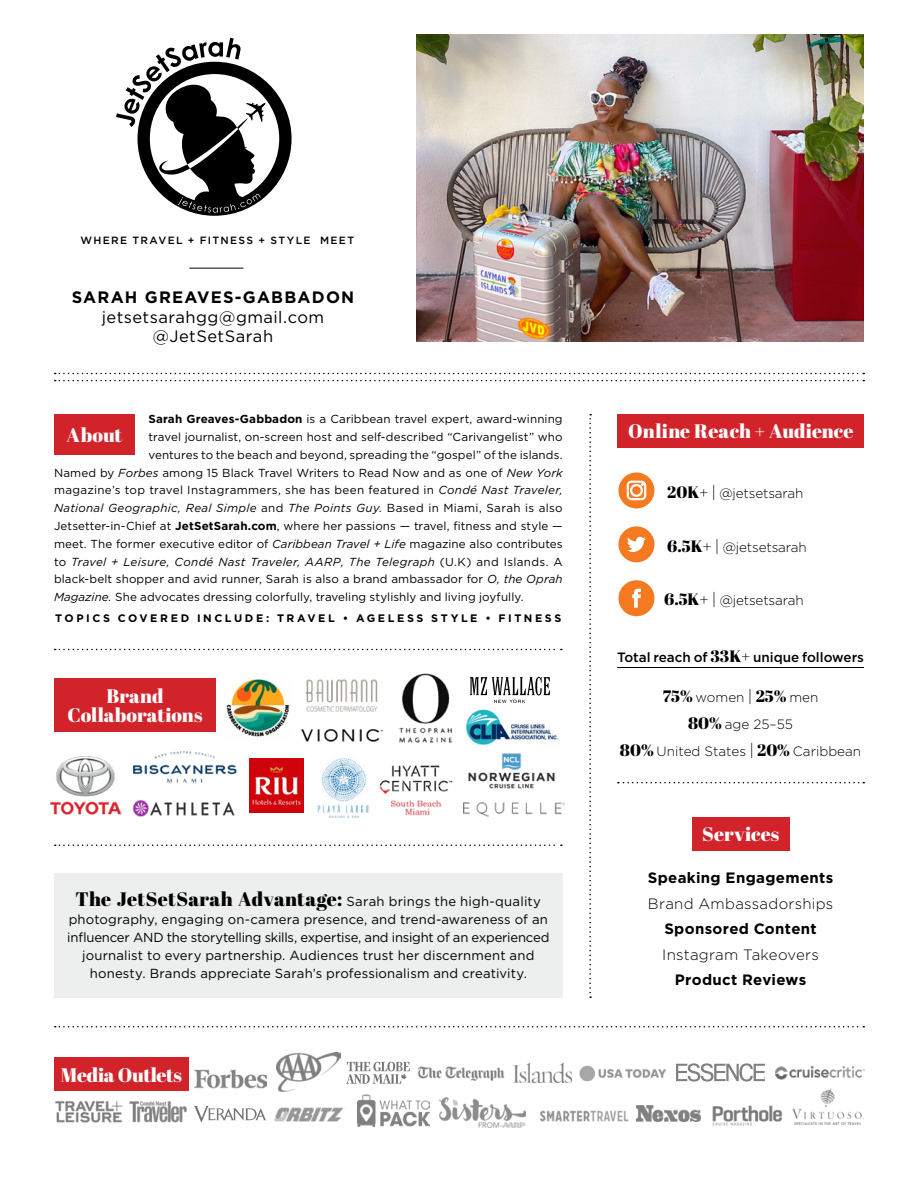
<style>
.page{position:relative;width:918px;height:1188px;background:#fff}
.page>*{position:absolute;margin:0;border:0;box-sizing:border-box;transform-origin:0 0}
.t1{font:19.5px/19.5px "Abril Fatface";color:#fff;text-align:center}
.t2{font:19.5px "Abril Fatface";letter-spacing:-.02em;color:#fff}
.t3{font:16.5px/19.5px "Gotham";letter-spacing:.03em;color:#000;text-align:center}
.t4{font:700 16.5px "Gotham";letter-spacing:.075em;color:#000}
.t5{font:700 15px "Gotham";letter-spacing:.02em;color:#000}
.t6{font:300 15px "Gotham";letter-spacing:.015em;color:#000}
.t7{font:300 13.5px/27px "Gotham";letter-spacing:-.01em;color:#000;text-align:center}
.t8{font:500 13.5px "Gotham";color:#000}
.t9{font:13.2px/18px "Gotham";letter-spacing:.01em;color:#000;text-align:center}
.t10{font:11.7px "Gotham";letter-spacing:.01em;color:#000}
.t11{font:italic 11.7px "Gotham";letter-spacing:.025em;color:#000}
.t12{font:11.7px "Gotham";letter-spacing:.03em;color:#000}
.t13{font:700 10.8px "Gotham";letter-spacing:.235em;color:#000}
.t14{font:500 10.5px "Gotham";letter-spacing:.13em;color:#000}
.s1{font-weight:700}
.s2{font-style:italic}
.s3{font-style:normal}
.s4{font-family:"Abril Fatface";font-weight:400;font-size:16.5px}
.s5{font-family:"Abril Fatface";font-size:19.5px}
</style>
<div class="page">
<svg style="left:116px;top:38px;width:176px;height:178px"></svg>
<img style="left:417px;top:35px;width:447px;height:307px">
<div style="left:54px;top:414px;width:81px;height:41px;background:#d2232a"></div>
<div style="left:618px;top:414px;width:246px;height:34px;background:#d2232a"></div>
<div style="left:54px;top:678px;width:162px;height:54px;background:#d2232a"></div>
<div style="left:54px;top:1058px;width:135px;height:33px;background:#d2232a"></div>
<svg style="left:55px;top:380px;width:809px;height:1px"></svg>
<svg style="left:55px;top:373px;width:809px;height:1px"></svg>
<hr style="left:189px;top:268px;width:54px;height:1px;background:#000">
<svg style="left:589px;top:414px;width:2px;height:584px"></svg>
<svg style="left:55px;top:1026px;width:809px;height:2px"></svg>
<svg style="left:618px;top:782px;width:246px;height:1px"></svg>
<div style="left:618px;top:472px;width:36px;height:36px;background:#f47920;border-radius:50%"></div>
<svg style="left:627px;top:481px;width:19px;height:19px"></svg>
<div style="left:618px;top:526px;width:36px;height:36px;background:#f47920;border-radius:50%"></div>
<svg style="left:627px;top:537px;width:19px;height:15px"></svg>
<div style="left:618px;top:580px;width:36px;height:36px;background:#f47920;border-radius:50%"></div>
<svg style="left:632px;top:589px;width:9px;height:19px"></svg>
<hr style="left:617px;top:667px;width:247px;height:1px;background:#000">
<svg style="left:55px;top:649px;width:507px;height:1px"></svg>
<svg style="left:55px;top:844px;width:507px;height:2px"></svg>
<div style="left:54px;top:873px;width:509px;height:125px;background:#edeeee"></div>
<img style="left:226px;top:679px;width:64px;height:58px">
<img style="left:317px;top:758px;width:52px;height:60px">
<img style="left:468px;top:753px;width:87px;height:36px">
<img style="left:466px;top:709px;width:92px;height:36px">
<img style="left:250px;top:759px;width:54px;height:54px">
<img style="left:50px;top:756px;width:72px;height:59px">
<img style="left:194px;top:1069px;width:72px;height:20px">
<img style="left:275px;top:1107px;width:69px;height:15px">
<img style="left:418px;top:1066px;width:86px;height:15px">
<img style="left:539px;top:1110px;width:90px;height:12px">
<img style="left:712px;top:1105px;width:70px;height:21px">
<img style="left:580px;top:1065px;width:86px;height:17px">
<img style="left:792px;top:1089px;width:72px;height:35px">
<div style="left:692px;top:817px;width:97px;height:34px;background:#d2232a"></div>
<img style="left:440px;top:1097px;width:86px;height:31px">
<img style="left:276px;top:1052px;width:64px;height:39px">
<img style="left:133px;top:800px;width:102px;height:16px">
<img style="left:133px;top:751px;width:104px;height:32px">
<svg style="left:470px;top:677px;width:80px;height:26px"></svg>
<img style="left:636px;top:1106px;width:65px;height:15px">
<img style="left:357px;top:1095px;width:73px;height:31px">
<svg style="left:676px;top:1063px;width:89px;height:19px"></svg>
<svg style="left:346px;top:1062px;width:64px;height:22px"></svg>
<img style="left:379px;top:765px;width:74px;height:51px">
<img style="left:399px;top:673px;width:53px;height:70px">
<img style="left:463px;top:802px;width:101px;height:15px">
<img style="left:513px;top:1062px;width:59px;height:21px">
<img style="left:775px;top:1066px;width:89px;height:14px">
<img style="left:55px;top:1101px;width:67px;height:22px">
<svg style="left:194px;top:1106px;width:72px;height:17px"></svg>
<img style="left:129px;top:1101px;width:58px;height:22px">
<img style="left:305px;top:680px;width:73px;height:32px">
<img style="left:301px;top:729px;width:83px;height:13px">
<p class="t14" style="left:80px;top:233px;width:275px">WHERE TRAVEL + FITNESS + STYLE MEET</p>
<h2 class="t4" style="left:72px;top:286px;width:284px">SARAH GREAVES-GABBADON</h2>
<h2 class="t3" style="left:102px;top:307px;width:224px">jetsetsarahgg@gmail.com @JetSetSarah</h2>
<p class="t10" style="left:148px;top:412px;width:416px"><span class="s1">Sarah Greaves-Gabbadon</span> is a Caribbean travel expert, award-winning</p>
<p class="t10" style="left:148px;top:429px;width:416px">travel journalist, on-screen host and self-described “Carivangelist” who</p>
<p class="t10" style="left:148px;top:447px;width:416px">ventures to the beach and beyond, spreading the “gospel” of the islands.</p>
<p class="t10" style="left:54px;top:465px;width:510px">Named by <span class="s2">Forbes</span> among 15 Black Travel Writers to Read Now and as one of <span class="s2">New York</span></p>
<p class="t12" style="left:54px;top:483px;width:510px">magazine’s top travel Instagrammers, she has been featured in <span class="s2">Condé Nast Traveler,</span></p>
<p class="t11" style="left:54px;top:501px;width:510px">National Geographic, Real Simple <span class="s3">and</span> The Points Guy. <span class="s3">Based in Miami, Sarah is also</span></p>
<p class="t10" style="left:54px;top:518px;width:510px">Jetsetter-in-Chief at <span class="s1">JetSetSarah.com</span>, where her passions — travel, fitness and style —</p>
<p class="t10" style="left:54px;top:536px;width:510px">meet. The former executive editor of <span class="s2">Caribbean Travel + Life</span> magazine also contributes</p>
<p class="t11" style="left:54px;top:554px;width:510px"><span class="s3">to</span> Travel + Leisure, Condé Nast Traveler, AARP, The Telegraph <span class="s3">(U.K) and Islands. A</span></p>
<p class="t10" style="left:54px;top:572px;width:510px">black-belt shopper and avid runner, Sarah is also a brand ambassador for <span class="s2">O, the Oprah</span></p>
<p class="t10" style="left:54px;top:590px;width:471px"><span class="s2">Magazine.</span> She advocates dressing colorfully, traveling stylishly and living joyfully.</p>
<p class="t13" style="left:55px;top:611px;width:508px">TOPICS COVERED INCLUDE: TRAVEL • AGELESS STYLE • FITNESS</p>
<h1 class="t1" style="left:67px;top:425px;width:57px">About</h1>
<h1 class="t1" style="left:628px;top:421px;width:227px">Online Reach + Audience</h1>
<p class="t7" style="left:667px;top:479px;width:138px"><span class="s4">20K+ |</span> @jetsetsarah</p>
<p class="t7" style="left:667px;top:533px;width:141px"><span class="s4">6.5K+ |</span> @jetsetsarah</p>
<p class="t7" style="left:664px;top:587px;width:141px"><span class="s4">6.5K+ |</span> @jetsetsarah</p>
<h1 class="t1" style="left:67px;top:685px;width:137px">Brand<br>Collaborations</h1>
<p class="t9" style="left:67px;top:892px;width:484px"><span class="s5">The JetSetSarah Advantage:</span> Sarah brings the high-quality photography, engaging on-camera presence, and trend-awareness of an influencer AND the storytelling skills, expertise, and insight of an experienced journalist to every partnership. Audiences trust her discernment and honesty. Brands appreciate Sarah’s professionalism and creativity.</p>
<h1 class="t2" style="left:61px;top:1061px;width:123px">Media Outlets</h1>
<p class="t8" style="left:617px;top:648px;width:248px">Total reach of <span class="s4">33K+</span> unique followers</p>
<p class="t7" style="left:620px;top:683px;width:243px"><span class="s4">75%</span> women <span class="s4">| 25%</span> men<br><span class="s4">80%</span> age 25–55<br><span class="s4">80%</span> United States <span class="s4">| 20%</span> Caribbean</p>
<h1 class="t1" style="left:702px;top:824px;width:79px">Services</h1>
<p class="t5" style="left:648px;top:868px;width:187px">Speaking Engagements</p>
<p class="t6" style="left:648px;top:894px;width:187px">Brand Ambassadorships</p>
<p class="t5" style="left:664px;top:919px;width:154px">Sponsored Content</p>
<p class="t6" style="left:662px;top:945px;width:158px">Instagram Takeovers</p>
<p class="t5" style="left:675px;top:970px;width:133px">Product Reviews</p>
</div>
